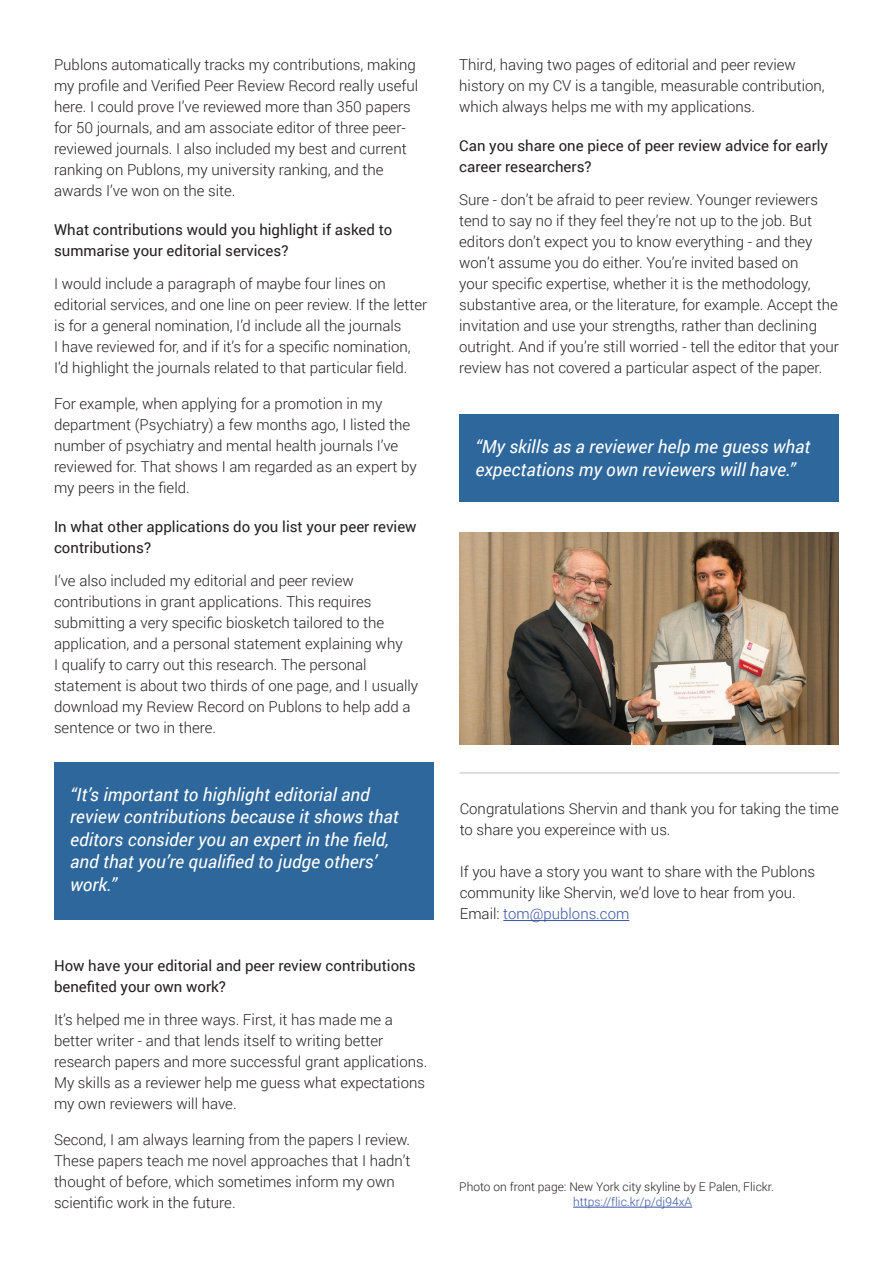
<style>
.page{position:relative;width:893px;height:1263px;background:#fff}
.page>*{position:absolute;margin:0;border:0;box-sizing:border-box;transform-origin:0 0}
.t1{font:italic 18px/22.5px "Roboto";color:#fff}
.t2{font:300 15px/21px "Roboto";color:#231f20}
.t3{font:15px/21px "Roboto";color:#231f20}
.t4{font:300 12px "Roboto";color:#231f20}
.t5{font:300 12px "Roboto";color:#3853a3}
.s1{color:#3853a3}
</style>
<div class="page">
<hr style="left:503px;top:920px;width:126px;height:1px;background:#3853a3">
<hr style="left:460px;top:772px;width:379px;height:1px;background:#bcbcbc">
<div style="left:54px;top:762px;width:380px;height:157px;background:#2e679b"></div>
<div style="left:459px;top:414px;width:380px;height:87px;background:#2e679b"></div>
<img style="left:459px;top:532px;width:380px;height:213px">
<hr style="left:573px;top:1207px;width:119px;height:1px;background:#3853a3">
<p class="t2" style="left:54px;top:53px;width:366px">Publons automatically tracks my contributions, making my profile and Verified Peer Review Record really useful here. I could prove I’ve reviewed more than 350 papers for 50 journals, and am associate editor of three peer&shy;reviewed journals. I also included my best and current ranking on Publons, my university ranking, and the awards I’ve won on the site.</p>
<p class="t3" style="left:54px;top:218px;width:340px">What contributions would you highlight if asked to summarise your editorial services?</p>
<p class="t2" style="left:54px;top:272px;width:375px">I would include a paragraph of maybe four lines on editorial services, and one line on peer review. If the letter is for a general nomination, I’d include all the journals<br>I have reviewed for, and if it’s for a specific nomination, I’d highlight the journals related to that particular field.</p>
<p class="t2" style="left:54px;top:392px;width:364px">For example, when applying for a promotion in my department (Psychiatry) a few months ago, I listed the number of psychiatry and mental health journals I’ve reviewed for. That shows I am regarded as an expert by my peers in the field.</p>
<p class="t3" style="left:54px;top:515px;width:364px">In what other applications do you list your peer review contributions?</p>
<p class="t2" style="left:54px;top:569px;width:366px">I’ve also included my editorial and peer review contributions in grant applications. This requires submitting a very specific biosketch tailored to the application, and a personal statement explaining why<br>I qualify to carry out this research. The personal statement is about two thirds of one page, and I usually download my Review Record on Publons to help add a sentence or two in there.</p>
<p class="t1" style="left:70px;top:782px;width:330px">“It’s important to highlight editorial and review contributions because it shows that editors consider you an expert in the field, and that you’re qualified to judge others’ work.”</p>
<p class="t3" style="left:54px;top:954px;width:363px">How have your editorial and peer review contributions benefited your own work?</p>
<p class="t2" style="left:54px;top:1008px;width:375px">It’s helped me in three ways. First, it has made me a better writer - and that lends itself to writing better research papers and more successful grant applications.<br>My skills as a reviewer help me guess what expectations my own reviewers will have.</p>
<p class="t2" style="left:54px;top:1128px;width:358px">Second, I am always learning from the papers I review.<br>These papers teach me novel approaches that I hadn’t thought of before, which sometimes inform my own scientific work in the future.</p>
<p class="t2" style="left:459px;top:53px;width:367px">Third, having two pages of editorial and peer review history on my CV is a tangible, measurable contribution, which always helps me with my applications.</p>
<p class="t3" style="left:459px;top:134px;width:370px">Can you share one piece of peer review advice for early career researchers?</p>
<p class="t2" style="left:459px;top:188px;width:381px">Sure - don’t be afraid to peer review. Younger reviewers tend to say no if they feel they’re not up to the job. But editors don’t expect you to know everything - and they won’t assume you do either. You’re invited based on<br>your specific expertise, whether it is the methodology, substantive area, or the literature, for example. Accept the invitation and use your strengths, rather than declining outright. And if you’re still worried - tell the editor that your review has not covered a particular aspect of the paper.</p>
<p class="t1" style="left:475px;top:435px;width:337px">“My skills as a reviewer help me guess what expectations my own reviewers will have.”</p>
<p class="t2" style="left:460px;top:798px;width:381px">Congratulations Shervin and thank you for taking the time to share you expereince with us.</p>
<p class="t2" style="left:460px;top:861px;width:357px">If you have a story you want to share with the Publons community like Shervin, we’d love to hear from you.<br>Email: <span class="s1">tom@publons.com</span></p>
<p class="t4" style="left:459px;top:1179px;width:316px">Photo on front page: New York city skyline by E Palen, Flickr.</p>
<p class="t5" style="left:573px;top:1194px;width:121px">https://flic.kr/p/dj94xA</p>
</div>
